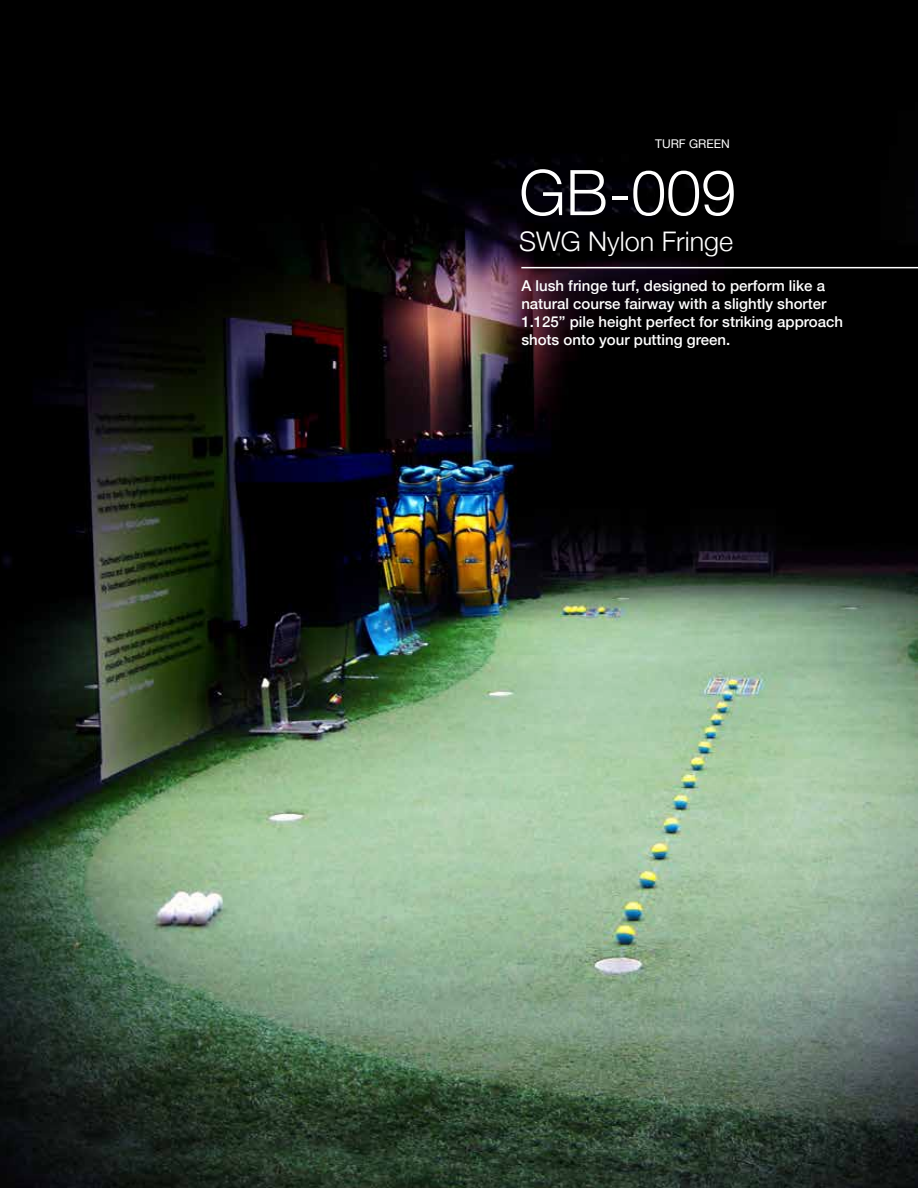
<style>
.page{position:relative;width:918px;height:1188px;background:#fff}
.page>*{position:absolute;margin:0;border:0;box-sizing:border-box;transform-origin:0 0}
.t1{font:300 63px "Helvetica Neue";color:#fff}
.t2{font:300 27px "Helvetica Neue";color:#fff}
.t3{font:500 15px/18px "Helvetica Neue";color:#fff}
.t4{font:12px "Helvetica Neue";color:#fff}
</style>
<div class="page">
<img style="left:0;top:0;width:918px;height:1188px">
<hr style="left:521px;top:267px;width:397px;height:1px;background:#fff">
<p class="t4" style="left:655px;top:135px;width:76px">TURF GREEN</p>
<h1 class="t1" style="left:519px;top:142px;width:219px">GB-009</h1>
<h2 class="t2" style="left:519px;top:220px;width:216px">SWG Nylon Fringe</h2>
<p class="t3" style="left:521px;top:276px;width:323px">A lush fringe turf, designed to perform like a natural course fairway with a slightly shorter 1.125” pile height perfect for striking approach shots onto your putting green.</p>
</div>
